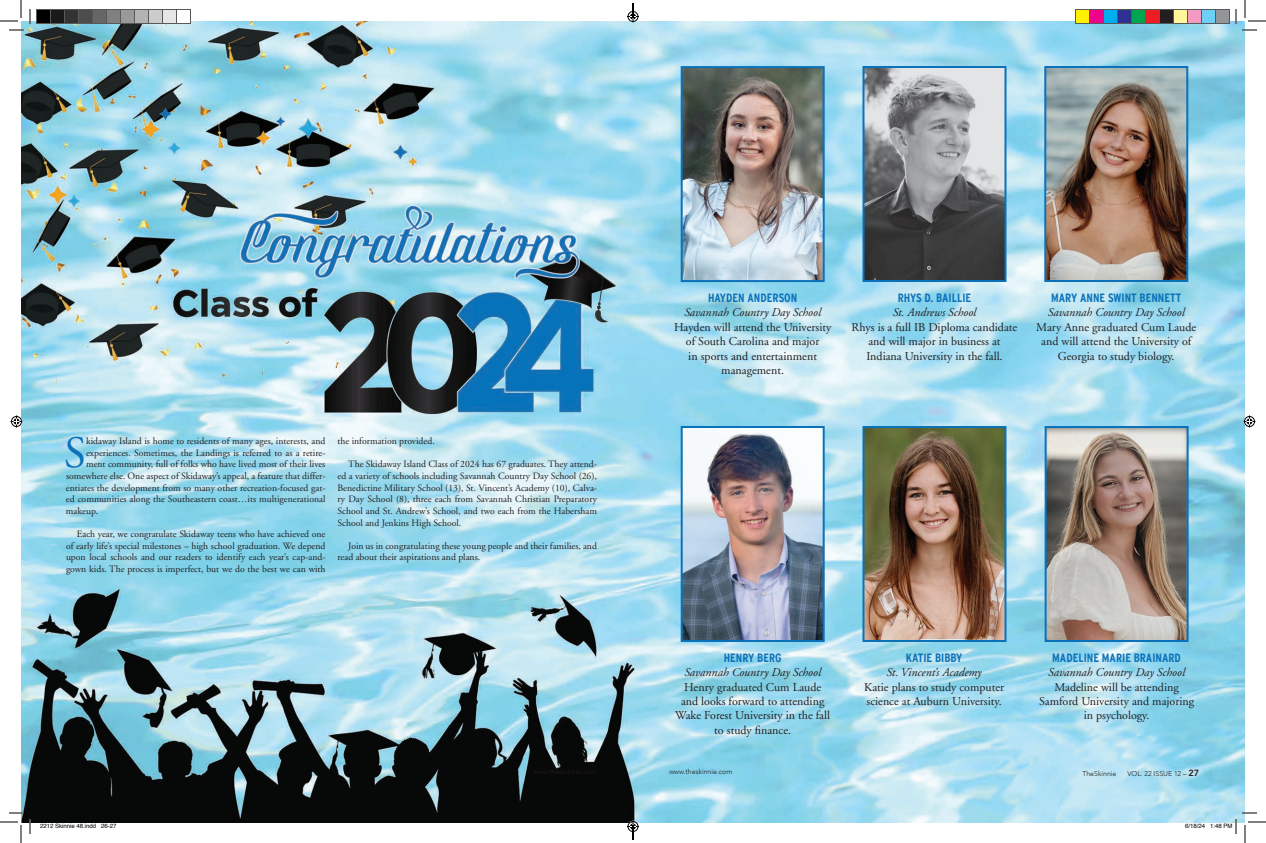
<style>
.page{position:relative;width:1266px;height:843px;background:#fff}
.page>*{position:absolute;margin:0;border:0;box-sizing:border-box;transform-origin:0 0}
.t1{font:44.8px "Adobe Garamond";color:#0b72ba}
.t2{font:12px/14.4px "Adobe Garamond";color:#231f20;text-align:center}
.t3{font:italic 12px "Adobe Garamond";color:#231f20}
.t4{font:700 condensed 12px "Interstate";color:#0b72ba}
.t5{font:9.7px/11.6px "Adobe Garamond";color:#231f20;text-align:justify}
.t6{font:300 7px "Avenir";color:#231f20}
.t7{font:6px "Helvetica";color:#000}
.s1{font-weight:800;font-size:9px}
</style>
<div class="page">
<img style="left:21px;top:21px;width:1224px;height:801px">
<img style="left:684px;top:69px;width:138px;height:210px">
<div style="left:681px;top:66px;width:144px;height:216px;border:2px solid #0b72ba"></div>
<img style="left:684px;top:429px;width:138px;height:210px">
<div style="left:681px;top:426px;width:144px;height:216px;border:2px solid #0b72ba"></div>
<img style="left:865px;top:429px;width:138px;height:210px">
<div style="left:862px;top:426px;width:144px;height:216px;border:2px solid #0b72ba"></div>
<img style="left:1048px;top:429px;width:138px;height:210px">
<div style="left:1045px;top:426px;width:144px;height:216px;border:2px solid #0b72ba"></div>
<img style="left:1047px;top:69px;width:138px;height:210px">
<div style="left:1044px;top:66px;width:144px;height:216px;border:2px solid #0b72ba"></div>
<img style="left:865px;top:69px;width:138px;height:210px">
<div style="left:862px;top:66px;width:144px;height:216px;border:2px solid #0b72ba"></div>
<svg style="left:0;top:0;width:31px;height:31px"></svg>
<svg style="left:0;top:812px;width:31px;height:31px"></svg>
<svg style="left:1235px;top:0;width:31px;height:31px"></svg>
<svg style="left:10px;top:416px;width:12px;height:12px"></svg>
<svg style="left:1244px;top:416px;width:12px;height:12px"></svg>
<div style="left:36px;top:10px;width:14px;height:14px;background:#000"></div>
<div style="left:36px;top:9px;width:15px;height:15px;border:1px solid #595959"></div>
<div style="left:50px;top:10px;width:14px;height:14px;background:#1a1a1a"></div>
<div style="left:50px;top:9px;width:15px;height:15px;border:1px solid #595959"></div>
<div style="left:64px;top:10px;width:14px;height:14px;background:#333"></div>
<div style="left:64px;top:9px;width:15px;height:15px;border:1px solid #595959"></div>
<div style="left:78px;top:10px;width:14px;height:14px;background:#4d4d4d"></div>
<div style="left:78px;top:9px;width:15px;height:15px;border:1px solid #595959"></div>
<div style="left:92px;top:10px;width:14px;height:14px;background:#666"></div>
<div style="left:92px;top:9px;width:15px;height:15px;border:1px solid #595959"></div>
<div style="left:106px;top:10px;width:14px;height:14px;background:#808080"></div>
<div style="left:106px;top:9px;width:15px;height:15px;border:1px solid #595959"></div>
<div style="left:120px;top:10px;width:14px;height:14px;background:#999"></div>
<div style="left:120px;top:9px;width:15px;height:15px;border:1px solid #595959"></div>
<div style="left:134px;top:10px;width:14px;height:14px;background:#b3b3b3"></div>
<div style="left:134px;top:9px;width:15px;height:15px;border:1px solid #595959"></div>
<div style="left:148px;top:10px;width:14px;height:14px;background:#ccc"></div>
<div style="left:148px;top:9px;width:15px;height:15px;border:1px solid #595959"></div>
<div style="left:162px;top:10px;width:14px;height:14px;background:#e6e6e6"></div>
<div style="left:162px;top:9px;width:15px;height:15px;border:1px solid #595959"></div>
<div style="left:176px;top:10px;width:14px;height:14px;background:#fff"></div>
<div style="left:176px;top:9px;width:15px;height:15px;border:1px solid #595959"></div>
<div style="left:1076px;top:10px;width:14px;height:14px;background:#fff101"></div>
<div style="left:1075px;top:9px;width:15px;height:15px;border:1px solid #595959"></div>
<div style="left:1090px;top:10px;width:14px;height:14px;background:#ed028c"></div>
<div style="left:1089px;top:9px;width:15px;height:15px;border:1px solid #595959"></div>
<div style="left:1104px;top:10px;width:14px;height:14px;background:#00aeef"></div>
<div style="left:1103px;top:9px;width:15px;height:15px;border:1px solid #595959"></div>
<div style="left:1118px;top:10px;width:14px;height:14px;background:#2e3092"></div>
<div style="left:1117px;top:9px;width:15px;height:15px;border:1px solid #595959"></div>
<div style="left:1132px;top:10px;width:14px;height:14px;background:#00a54f"></div>
<div style="left:1131px;top:9px;width:15px;height:15px;border:1px solid #595959"></div>
<div style="left:1146px;top:10px;width:14px;height:14px;background:#ee1d23"></div>
<div style="left:1145px;top:9px;width:15px;height:15px;border:1px solid #595959"></div>
<div style="left:1160px;top:10px;width:14px;height:14px;background:#231f20"></div>
<div style="left:1159px;top:9px;width:15px;height:15px;border:1px solid #595959"></div>
<div style="left:1174px;top:10px;width:14px;height:14px;background:#fff79a"></div>
<div style="left:1173px;top:9px;width:15px;height:15px;border:1px solid #595959"></div>
<div style="left:1188px;top:10px;width:14px;height:14px;background:#f499c2"></div>
<div style="left:1187px;top:9px;width:15px;height:15px;border:1px solid #595959"></div>
<div style="left:1202px;top:10px;width:14px;height:14px;background:#6bcff6"></div>
<div style="left:1201px;top:9px;width:15px;height:15px;border:1px solid #595959"></div>
<div style="left:1216px;top:10px;width:14px;height:14px;background:#939598"></div>
<div style="left:1215px;top:9px;width:15px;height:15px;border:1px solid #595959"></div>
<svg style="left:1185px;top:812px;width:81px;height:31px"></svg>
<svg style="left:627px;top:3px;width:12px;height:19px"></svg>
<svg style="left:627px;top:820px;width:12px;height:20px"></svg>
<h1 class="t1" style="left:64px;top:429px;width:23px">S</h1>
<p class="t5" style="left:86px;top:435px;width:241px">kidaway Island is home to residents of many ages, interests, and</p>
<p class="t5" style="left:86px;top:447px;width:241px">experiences. Sometimes, the Landings is referred to as a retire-</p>
<p class="t5" style="left:86px;top:459px;width:241px">ment community, full of folks who have lived most of their lives</p>
<p class="t5" style="left:66px;top:470px;width:261px">somewhere else. One aspect of Skidaway’s appeal, a feature that differ-</p>
<p class="t5" style="left:66px;top:482px;width:261px">entiates the development from so many other recreation-focused gat-</p>
<p class="t5" style="left:66px;top:494px;width:261px">ed communities along the Southeastern coast…its multigenerational</p>
<p class="t5" style="left:66px;top:505px;width:34px">makeup.</p>
<p class="t5" style="left:66px;top:529px;width:261px;text-indent:11px">Each year, we congratulate Skidaway teens who have achieved one of early life’s special milestones – high school graduation. We depend upon local schools and our readers to identify each year’s cap-and&shy;gown kids. The process is imperfect, but we do the best we can with</p>
<p class="t5" style="left:338px;top:435px;width:99px">the information provided.</p>
<p class="t5" style="left:337px;top:459px;width:261px;text-indent:11px">The Skidaway Island Class of 2024 has 67 graduates. They attend&shy;ed a variety of schools including Savannah Country Day School (26), Benedictine Military School (13), St. Vincent’s Academy (10), Calva&shy;ry Day School (8), three each from Savannah Christian Preparatory School and St. Andrew’s School, and two each from the Habersham School and Jenkins High School.</p>
<p class="t5" style="left:338px;top:540px;width:261px;text-indent:11px">Join us in congratulating these young people and their families, and read about their aspirations and plans.</p>
<p class="t4" style="left:708px;top:291px;width:91px">HAYDEN ANDERSON</p>
<p class="t3" style="left:684px;top:306px;width:138px">Savannah Country Day School</p>
<p class="t2" style="left:674px;top:320px;width:159px">Hayden will attend the University of South Carolina and major<br>in sports and entertainment management.</p>
<p class="t4" style="left:898px;top:291px;width:75px">RHYS D. BAILLIE</p>
<p class="t3" style="left:893px;top:306px;width:85px">St. Andrews School</p>
<p class="t2" style="left:852px;top:320px;width:167px">Rhys is a full IB Diploma candidate and will major in business at<br>Indiana University in the fall.</p>
<p class="t4" style="left:1051px;top:291px;width:132px">MARY ANNE SWINT BENNETT</p>
<p class="t3" style="left:1048px;top:306px;width:138px">Savannah Country Day School</p>
<p class="t2" style="left:1036px;top:320px;width:161px">Mary Anne graduated Cum Laude and will attend the University of<br>Georgia to study biology.</p>
<p class="t4" style="left:724px;top:651px;width:59px">HENRY BERG</p>
<p class="t3" style="left:684px;top:666px;width:138px">Savannah Country Day School</p>
<p class="t2" style="left:675px;top:680px;width:156px">Henry graduated Cum Laude and looks forward to attending<br>Wake Forest University in the fall to study finance.</p>
<p class="t4" style="left:906px;top:651px;width:58px">KATIE BIBBY</p>
<p class="t3" style="left:887px;top:666px;width:97px">St. Vincent’s Academy</p>
<p class="t2" style="left:864px;top:680px;width:141px;text-align:left">Katie plans to study computer science at Auburn University.</p>
<p class="t4" style="left:1052px;top:651px;width:130px">MADELINE MARIE BRAINARD</p>
<p class="t3" style="left:1048px;top:666px;width:138px">Savannah Country Day School</p>
<p class="t2" style="left:1039px;top:680px;width:157px">Madeline will be attending<br>Samford University and majoring in psychology.</p>
<p class="t6" style="left:669px;top:768px;width:65px">www.theskinnie.com</p>
<p class="t6" style="left:1082px;top:770px;width:36px">TheSkinnie</p>
<p class="t6" style="left:1127px;top:770px;width:73px">VOL. 22 ISSUE 12 – <span class="s1">27</span></p>
<p class="t7" style="left:40px;top:821px;width:78px">2212 Skinnie 48.indd 26-27</p>
<p class="t7" style="left:1185px;top:821px;width:49px">6/18/24 1:48 PM</p>
</div>
